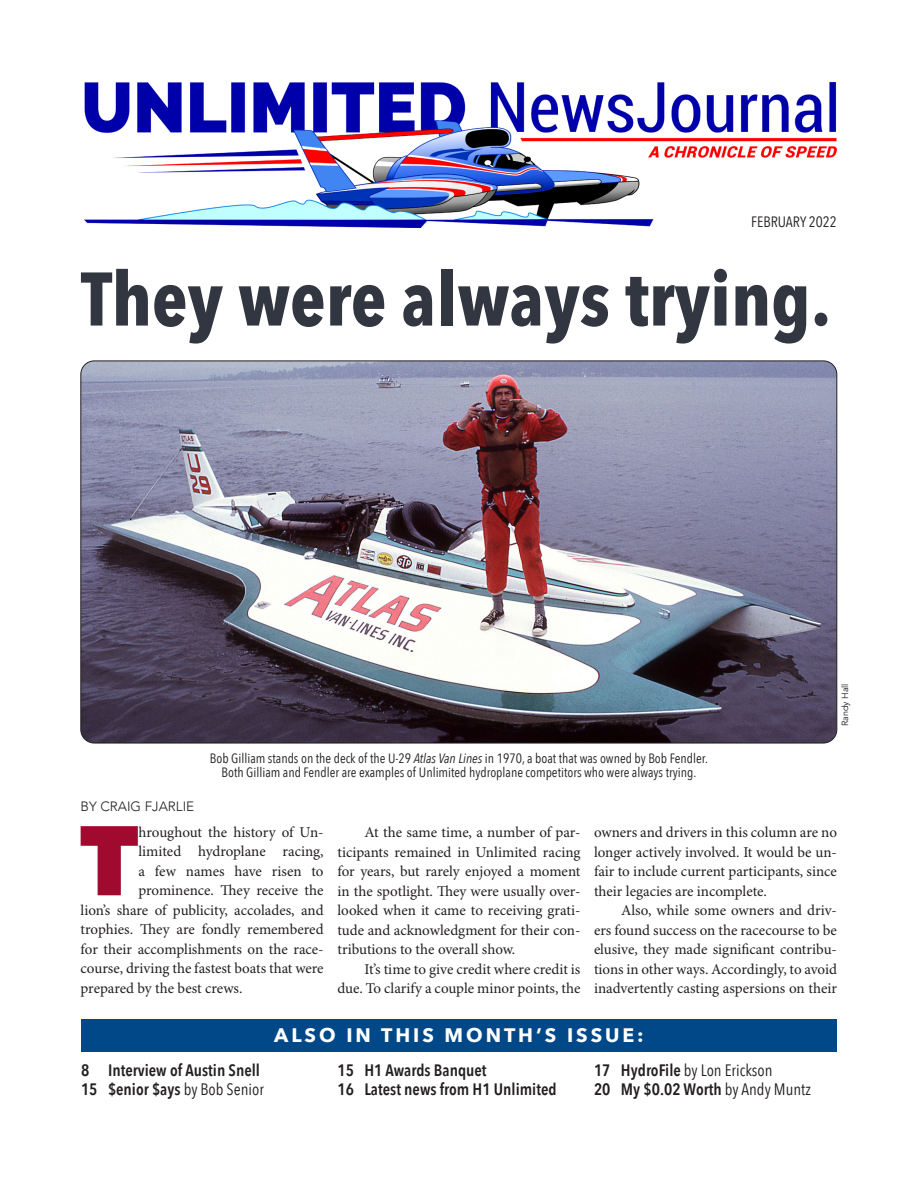
<style>
.page{position:relative;width:918px;height:1188px;background:#fff}
.page>*{position:absolute;margin:0;border:0;box-sizing:border-box;transform-origin:0 0}
.t1{font:800 97.65px "Avenir Next";color:#a00a2f}
.t2{font:700 75px "Avenir Next Condensed";color:#323640}
.t3{font:700 19.5px "Avenir Next";letter-spacing:.15em;color:#fff}
.t4{font:600 16.5px "Avenir Next Condensed";color:#231f20}
.t5{font:16.5px "Avenir Next Condensed";color:#231f20}
.t6{font:15px/19.5px "Minion Pro";letter-spacing:-.005em;color:#231f20;text-align:justify}
.t7{font:15px "Avenir Next Condensed";color:#231f20}
.t8{font:13.5px "Avenir Next Condensed";color:#231f20}
.t9{font:300 13.5px "Avenir";color:#231f20}
.t10{font:9px "Avenir";color:#231f20}
.s1{font-style:italic}
.s2{font-weight:400}
.s3{font-weight:600}
</style>
<div class="page">
<img style="left:84px;top:82px;width:753px;height:145px">
<div style="left:81px;top:1020px;width:756px;height:32px;background:#004888"></div>
<img style="left:81px;top:361px;width:756px;height:382px">
<p class="t7" style="left:751px;top:209px;width:87px">FEBRUARY 2022</p>
<p class="t2" style="left:81px;top:253px;width:752px">They were always trying.</p>
<p class="t8" style="left:210px;top:747px;width:500px">Bob Gilliam stands on the deck of the U-29 <span class="s1">Atlas Van Lines</span> in 1970, a boat that was owned by Bob Fendler.</p>
<p class="t8" style="left:222px;top:760px;width:476px">Both Gilliam and Fendler are examples of Unlimited hydroplane competitors who were always trying.</p>
<p class="t10" style="left:840px;top:726px;width:44px;rotate:-90deg">Randy Hall</p>
<p class="t9" style="left:81px;top:798px;width:115px">BY CRAIG FJARLIE</p>
<p class="t1" style="left:80px;top:800px;width:60px">T</p>
<p class="t6" style="left:139px;top:823px;width:187px">hroughout the history of Un-</p>
<p class="t6" style="left:139px;top:842px;width:187px">limited hydroplane racing,</p>
<p class="t6" style="left:139px;top:862px;width:187px">a few names have risen to</p>
<p class="t6" style="left:139px;top:881px;width:187px">prominence. They receive the</p>
<p class="t6" style="left:81px;top:901px;width:244px">lion’s share of publicity, accolades, and</p>
<p class="t6" style="left:81px;top:920px;width:245px">trophies. They are fondly remembered</p>
<p class="t6" style="left:81px;top:940px;width:245px">for their accomplishments on the race-</p>
<p class="t6" style="left:81px;top:959px;width:245px">course, driving the fastest boats that were</p>
<p class="t6" style="left:81px;top:979px;width:163px">prepared by the best crews.</p>
<p class="t6" style="left:338px;top:823px;width:245px;text-indent:27px">At the same time, a number of par&shy;ticipants remained in Unlimited racing for years, but rarely enjoyed a moment in the spotlight. They were usually over&shy;looked when it came to receiving grati&shy;tude and acknowledgment for their con&shy;tributions to the overall show.</p>
<p class="t6" style="left:338px;top:960px;width:244px;text-align:right">It’s time to give credit where credit is due. To clarify a couple minor points, the</p>
<p class="t6" style="left:594px;top:823px;width:245px">owners and drivers in this column are no longer actively involved. It would be un&shy;fair to include current participants, since their legacies are incomplete.</p>
<p class="t6" style="left:594px;top:901px;width:245px;text-indent:27px">Also, while some owners and driv&shy;ers found success on the racecourse to be elusive, they made significant contribu&shy;tions in other ways. Accordingly, to avoid inadvertently casting aspersions on their</p>
<p class="t4" style="left:81px;top:1056px;width:181px">8 Interview of Austin Snell</p>
<p class="t4" style="left:81px;top:1075px;width:184px">15 $enior $ays <span class="s2">by Bob Senior</span></p>
<p class="t3" style="left:274px;top:1019px;width:371px">ALSO IN THIS MONTH’S ISSUE:</p>
<p class="t4" style="left:338px;top:1056px;width:151px">15 H1 Awards Banquet</p>
<p class="t4" style="left:338px;top:1075px;width:221px">16 Latest news from H1 Unlimited</p>
<p class="t5" style="left:594px;top:1056px;width:180px"><span class="s3">17 HydroFile</span> by Lon Erickson</p>
<p class="t4" style="left:594px;top:1075px;width:218px">20 My $0.02 Worth <span class="s2">by Andy Muntz</span></p>
</div>
